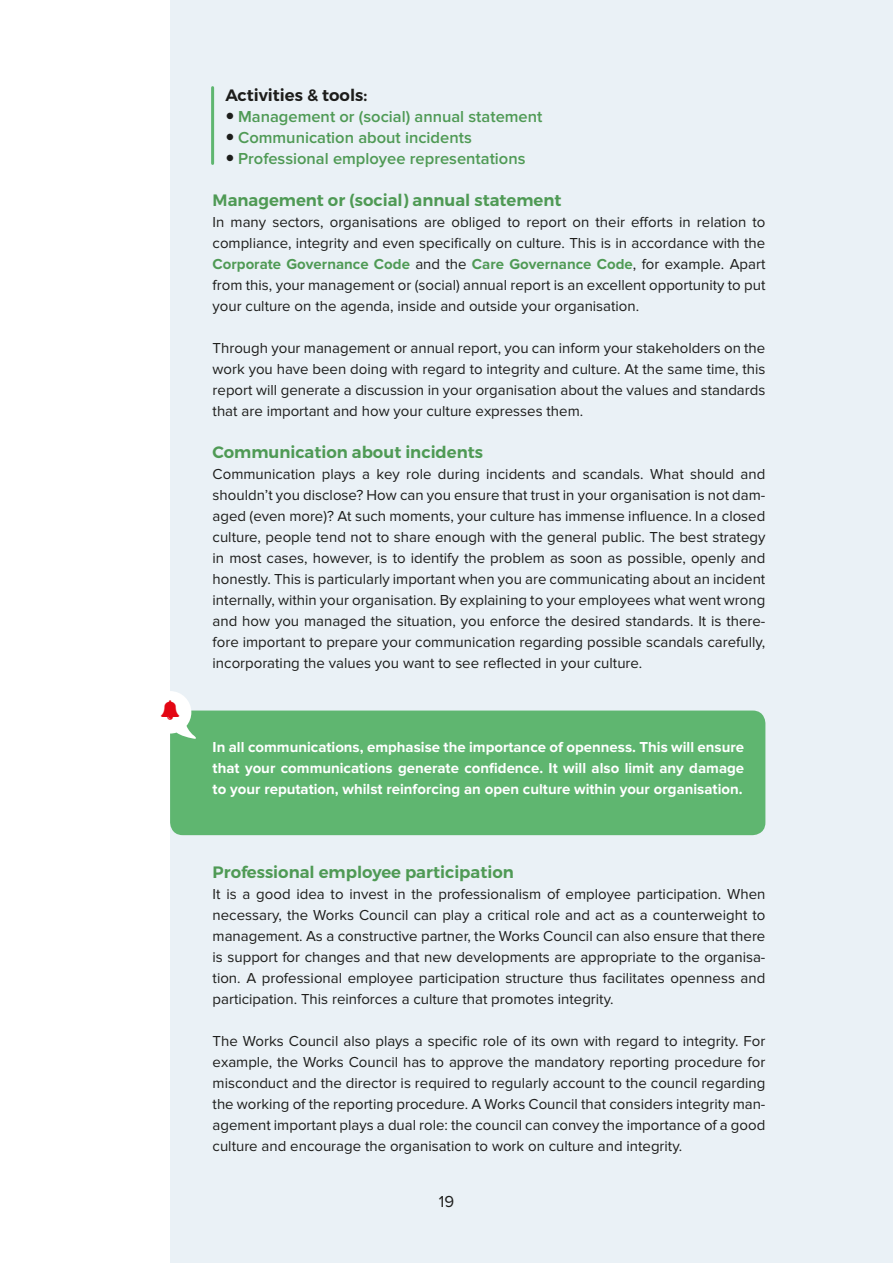
<style>
.page{position:relative;width:893px;height:1263px;background:#fff}
.page>*{position:absolute;margin:0;border:0;box-sizing:border-box;transform-origin:0 0}
.t1{font:600 16.5px/21px "Proxima Nova";color:#4f9a55}
.t2{font:600 16.5px "Montserrat";color:#4f9a55}
.t3{font:600 16.5px "Montserrat";color:#1d1d1b}
.t4{font:16.5px "Proxima Nova";color:#1d1d1b}
.t5{font:15px/21px "Proxima Nova";color:#1d1d1b;text-align:justify}
.t6{font:700 15px/21px "Proxima Nova";color:#fff;text-align:justify}
.s1{font-weight:700;color:#4f9a55}
</style>
<div class="page">
<div style="left:170px;top:0;width:723px;height:1263px;background:#eaf1f6"></div>
<div style="left:170px;top:710px;width:595px;height:125px;background:#5fb670;border-radius:13px"></div>
<hr style="left:211px;top:88px;width:3px;height:75px;background:#5fb670">
<svg style="left:170px;top:691px;width:29px;height:49px"></svg>
<p class="t3" style="left:225px;top:85px;width:143px">Activities &amp; tools:</p>
<p class="t1" style="left:238px;top:107px;width:306px">Management or (social) annual statement<br>Communication about incidents<br>Professional employee representations</p>
<p class="t2" style="left:213px;top:190px;width:350px">Management or (social) annual statement</p>
<p class="t5" style="left:213px;top:212px;width:554px">In many sectors, organisations are obliged to report on their efforts in relation to compliance, integrity and even specifically on culture. This is in accordance with the <span class="s1">Corporate Governance Code</span> and the <span class="s1">Care Governance Code</span>, for example. Apart from this, your management or (social) annual report is an excellent opportunity to put your culture on the agenda, inside and outside your organisation.</p>
<p class="t5" style="left:213px;top:338px;width:554px">Through your management or annual report, you can inform your stakeholders on the work you have been doing with regard to integrity and culture. At the same time, this report will generate a discussion in your organisation about the values and standards that are important and how your culture expresses them.</p>
<p class="t2" style="left:213px;top:442px;width:272px">Communication about incidents</p>
<p class="t5" style="left:213px;top:464px;width:554px">Communication plays a key role during incidents and scandals. What should and shouldn’t you disclose? How can you ensure that trust in your organisation is not dam&shy;aged (even more)? At such moments, your culture has immense influence. In a closed culture, people tend not to share enough with the general public. The best strategy in most cases, however, is to identify the problem as soon as possible, openly and honestly. This is particularly important when you are communicating about an incident internally, within your organisation. By explaining to your employees what went wrong and how you managed the situation, you enforce the desired standards. It is there&shy;fore important to prepare your communication regarding possible scandals carefully, incorporating the values you want to see reflected in your culture.</p>
<p class="t6" style="left:213px;top:737px;width:533px">In all communications, emphasise the importance of openness. This will ensure that your communications generate confidence. It will also limit any damage to your reputation, whilst reinforcing an open culture within your organisation.</p>
<p class="t2" style="left:213px;top:862px;width:303px">Professional employee participation</p>
<p class="t5" style="left:213px;top:884px;width:554px">It is a good idea to invest in the professionalism of employee participation. When necessary, the Works Council can play a critical role and act as a counterweight to management. As a constructive partner, the Works Council can also ensure that there is support for changes and that new developments are appropriate to the organisa&shy;tion. A professional employee participation structure thus facilitates openness and participation. This reinforces a culture that promotes integrity.</p>
<p class="t5" style="left:213px;top:1031px;width:554px">The Works Council also plays a specific role of its own with regard to integrity. For example, the Works Council has to approve the mandatory reporting procedure for misconduct and the director is required to regularly account to the council regarding the working of the reporting procedure. A Works Council that considers integrity man&shy;agement important plays a dual role: the council can convey the importance of a good culture and encourage the organisation to work on culture and integrity.</p>
<p class="t4" style="left:439px;top:1192px;width:17px">19</p>
</div>
